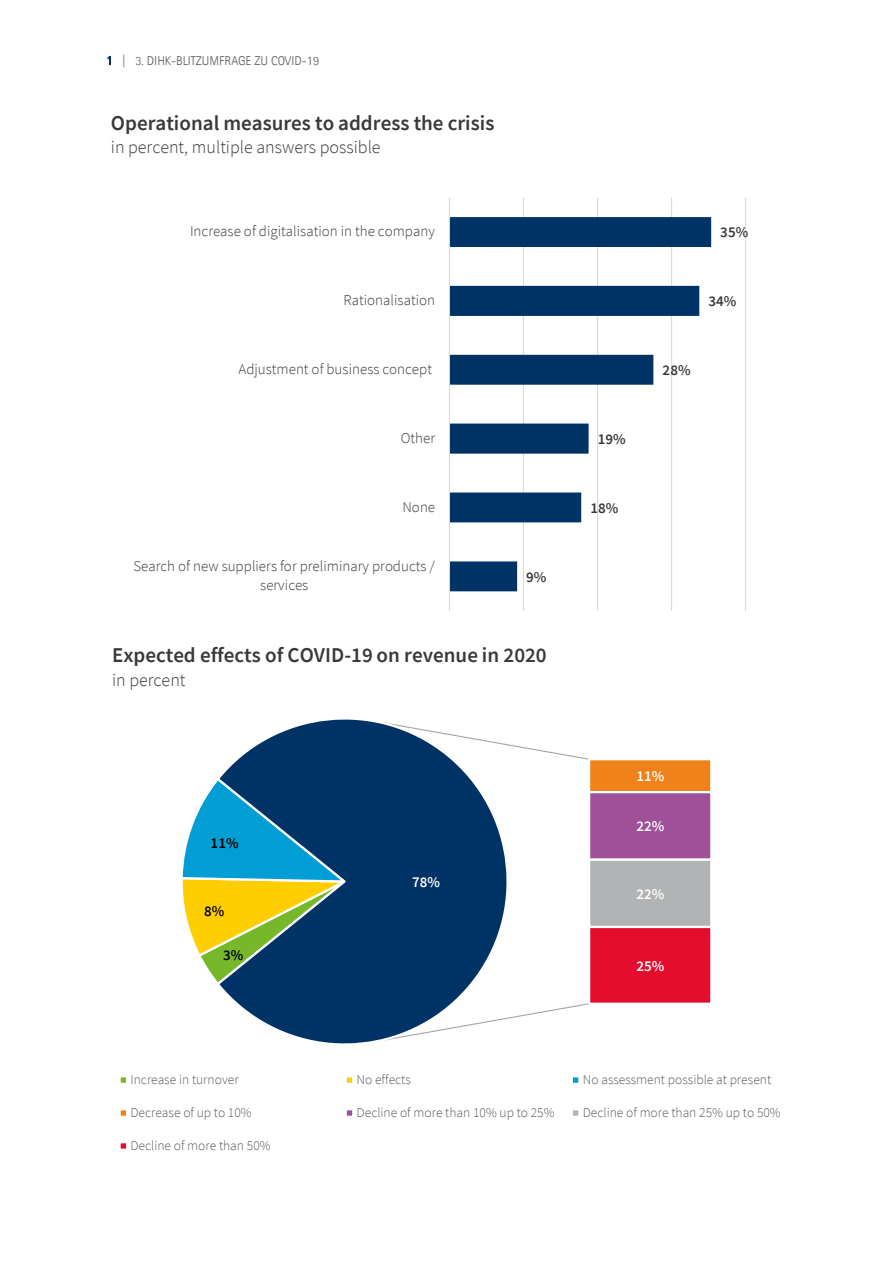
<style>
.page{position:relative;width:893px;height:1263px;background:#fff}
.page>*{position:absolute;margin:0;border:0;box-sizing:border-box;transform-origin:0 0}
.t1{font:600 21px "Source Sans Pro";color:#3b3838}
.t2{font:600 21px "Source Sans Pro";color:#3b3838}
.t3{font:300 18px "Source Sans Pro";color:#3b3838}
.t4{font:300 15px/18.9px "Source Sans Pro";color:#3b3838;text-align:center}
.t5{font:600 15px "Source Sans Pro";letter-spacing:.005em;color:#3b3838}
.t6{font:600 15px "Source Sans Pro";letter-spacing:.005em;color:#fff}
.t7{font:600 15px "Source Sans Pro";color:#000}
.t8{font:300 13.5px "Source Sans Pro";color:#595959}
.t9{font:300 12.75px "Agfa Rotis Sans Serif";color:#58585a}
.s1{color:#036}
</style>
<div class="page">
<hr style="left:523px;top:198px;width:1px;height:413px;background:#d9d9d9">
<hr style="left:597px;top:198px;width:1px;height:413px;background:#d9d9d9">
<hr style="left:671px;top:198px;width:1px;height:413px;background:#d9d9d9">
<hr style="left:745px;top:198px;width:1px;height:413px;background:#d9d9d9">
<svg style="left:450px;top:217px;width:261px;height:374px"></svg>
<hr style="left:449px;top:198px;width:1px;height:413px;background:#d9d9d9">
<svg style="left:528px;top:748px;width:60px;height:12px"></svg>
<svg style="left:528px;top:1003px;width:60px;height:12px"></svg>
<svg style="left:182px;top:784px;width:33px;height:195px"></svg>
<div style="left:589px;top:759px;width:122px;height:33px;background:#f0821a"></div>
<div style="left:588px;top:758px;width:124px;height:35px;border:2px solid #fff"></div>
<div style="left:589px;top:792px;width:122px;height:68px;background:#9f5098"></div>
<div style="left:588px;top:791px;width:124px;height:70px;border:2px solid #fff"></div>
<div style="left:589px;top:860px;width:122px;height:67px;background:#b1b3b4"></div>
<div style="left:588px;top:858px;width:124px;height:70px;border:2px solid #fff"></div>
<div style="left:589px;top:927px;width:122px;height:77px;background:#e40d2e"></div>
<div style="left:588px;top:926px;width:124px;height:79px;border:2px solid #fff"></div>
<svg style="left:215px;top:719px;width:313px;height:325px"></svg>
<div style="left:120px;top:1076px;width:7px;height:8px;background:#76b82a"></div>
<div style="left:118px;top:1075px;width:10px;height:10px;border:2px solid #fff"></div>
<div style="left:346px;top:1076px;width:7px;height:8px;background:#ffce00"></div>
<div style="left:345px;top:1075px;width:9px;height:10px;border:2px solid #fff"></div>
<div style="left:572px;top:1076px;width:7px;height:8px;background:#009ed4"></div>
<div style="left:571px;top:1075px;width:10px;height:10px;border:2px solid #fff"></div>
<div style="left:120px;top:1109px;width:7px;height:8px;background:#f0821a"></div>
<div style="left:118px;top:1108px;width:10px;height:10px;border:2px solid #fff"></div>
<div style="left:346px;top:1109px;width:7px;height:8px;background:#9f5098"></div>
<div style="left:345px;top:1108px;width:9px;height:10px;border:2px solid #fff"></div>
<div style="left:572px;top:1109px;width:7px;height:8px;background:#b1b3b4"></div>
<div style="left:571px;top:1108px;width:10px;height:10px;border:2px solid #fff"></div>
<div style="left:120px;top:1142px;width:7px;height:8px;background:#e40d2e"></div>
<div style="left:118px;top:1141px;width:10px;height:10px;border:2px solid #fff"></div>
<p class="t9" style="left:106px;top:53px;width:214px"><span class="s1">1</span> | 3. DIHK-BLITZUMFRAGE ZU COVID-19</p>
<p class="t2" style="left:111px;top:109px;width:385px">Operational measures to address the crisis</p>
<p class="t3" style="left:111px;top:135px;width:271px">in percent, multiple answers possible</p>
<p class="t4" style="left:190px;top:221px;width:246px">Increase of digitalisation in the company</p>
<p class="t4" style="left:344px;top:290px;width:93px">Rationalisation</p>
<p class="t4" style="left:238px;top:359px;width:195px">Adjustment of business concept</p>
<p class="t4" style="left:401px;top:428px;width:36px">Other</p>
<p class="t4" style="left:402px;top:497px;width:34px">None</p>
<p class="t4" style="left:133px;top:556px;width:303px">Search of new suppliers for preliminary products / services</p>
<p class="t5" style="left:526px;top:567px;width:22px">9%</p>
<p class="t1" style="left:112px;top:642px;width:436px">Expected effects of COVID-19 on revenue in 2020</p>
<p class="t3" style="left:112px;top:668px;width:75px">in percent</p>
<p class="t7" style="left:211px;top:833px;width:30px">11%</p>
<p class="t7" style="left:204px;top:901px;width:22px">8%</p>
<p class="t7" style="left:223px;top:945px;width:22px">3%</p>
<p class="t6" style="left:412px;top:872px;width:30px">78%</p>
<p class="t5" style="left:598px;top:429px;width:30px">19%</p>
<p class="t5" style="left:590px;top:498px;width:30px">18%</p>
<p class="t5" style="left:720px;top:223px;width:30px">35%</p>
<p class="t5" style="left:708px;top:291px;width:30px">34%</p>
<p class="t5" style="left:663px;top:360px;width:30px">28%</p>
<p class="t6" style="left:636px;top:766px;width:30px">11%</p>
<p class="t6" style="left:636px;top:817px;width:30px">22%</p>
<p class="t6" style="left:636px;top:884px;width:30px">22%</p>
<p class="t6" style="left:636px;top:956px;width:30px">25%</p>
<p class="t8" style="left:130px;top:1071px;width:110px">Increase in turnover</p>
<p class="t8" style="left:357px;top:1071px;width:56px">No effects</p>
<p class="t8" style="left:583px;top:1071px;width:190px">No assessment possible at present</p>
<p class="t8" style="left:130px;top:1104px;width:123px">Decrease of up to 10%</p>
<p class="t8" style="left:357px;top:1104px;width:199px">Decline of more than 10% up to 25%</p>
<p class="t8" style="left:583px;top:1104px;width:199px">Decline of more than 25% up to 50%</p>
<p class="t8" style="left:130px;top:1137px;width:142px">Decline of more than 50%</p>
</div>
